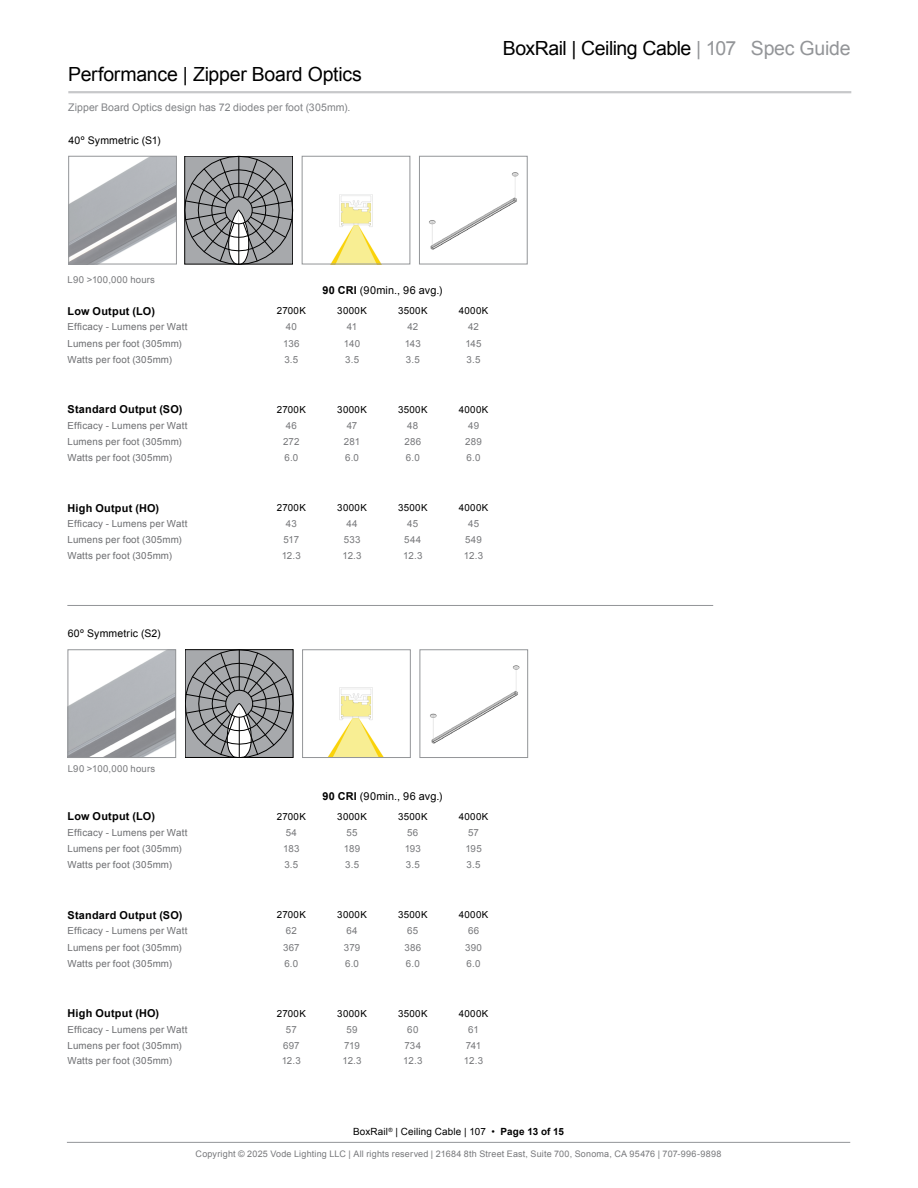
<style>
.page{position:relative;width:918px;height:1188px;background:#fff}
.page>*{position:absolute;margin:0;border:0;box-sizing:border-box;transform-origin:0 0}
.t1{font:19.5px "Arial";letter-spacing:-.015em;color:#000}
.t2{font:700 10.95px "Arial";letter-spacing:.02em;color:#000}
.t3{font:10.95px "Arial";letter-spacing:.015em;color:#000}
.t4{font:10.5px "Arial";letter-spacing:.005em;color:#808285}
.t5{font:10.5px "Arial";letter-spacing:.02em;color:#000}
.t6{font:9.9px "Arial";letter-spacing:.015em;color:#000}
.t7{font:9.75px "Arial";letter-spacing:.02em;color:#6d6e71}
.t8{font:9.75px "Arial";letter-spacing:.015em;color:#77787b}
.t9{font:9.75px "Arial";letter-spacing:.035em;color:#000}
.t10{font:9.45px "Arial";letter-spacing:.025em;color:#77787b}
.t11{font:9px "Arial";letter-spacing:.02em;color:#77787b}
.s1{color:#939598}
.s2{font-weight:700}
</style>
<div class="page">
<hr style="left:67px;top:1142px;width:783px;height:1px;background:#939598">
<hr style="left:67px;top:605px;width:646px;height:1px;background:#939598">
<img style="left:332px;top:194px;width:49px;height:68px">
<div style="left:302px;top:156px;width:108px;height:108px;border:1px solid #939598"></div>
<img style="left:71px;top:158px;width:104px;height:104px">
<div style="left:69px;top:156px;width:108px;height:108px;border:1px solid #939598"></div>
<svg style="left:185px;top:156px;width:108px;height:109px;background:#909294"></svg>
<hr style="left:239px;top:156px;width:1px;height:41px;background:#000">
<hr style="left:68px;top:91px;width:783px;height:2px;background:#c7c8ca">
<img style="left:429px;top:172px;width:90px;height:78px">
<div style="left:419px;top:156px;width:108px;height:108px;border:1px solid #939598"></div>
<img style="left:328px;top:687px;width:55px;height:69px">
<div style="left:302px;top:650px;width:108px;height:108px;border:1px solid #939598"></div>
<img style="left:70px;top:652px;width:104px;height:104px">
<div style="left:68px;top:650px;width:108px;height:108px;border:1px solid #939598"></div>
<svg style="left:185px;top:650px;width:108px;height:107px;background:#939597"></svg>
<hr style="left:239px;top:650px;width:1px;height:40px;background:#000">
<img style="left:430px;top:665px;width:90px;height:79px">
<div style="left:420px;top:650px;width:108px;height:108px;border:1px solid #939598"></div>
<h1 class="t1" style="left:68px;top:62px;width:295px">Performance | Zipper Board Optics</h1>
<p class="t4" style="left:68px;top:101px;width:284px">Zipper Board Optics design has 72 diodes per foot (305mm).</p>
<p class="t5" style="left:69px;top:133px;width:94px">40º Symmetric (S1)</p>
<h1 class="t1" style="left:503px;top:35px;width:349px">BoxRail | Ceiling Cable <span class="s1">| 107 Spec Guide</span></h1>
<p class="t10" style="left:68px;top:273px;width:89px">L90 &gt;100,000 hours</p>
<p class="t3" style="left:322px;top:283px;width:122px"><span class="s2">90 CRI</span> (90min., 96 avg.)</p>
<p class="t2" style="left:68px;top:304px;width:89px">Low Output (LO)</p>
<p class="t9" style="left:277px;top:304px;width:31px">2700K</p>
<p class="t9" style="left:337px;top:304px;width:31px">3000K</p>
<p class="t9" style="left:398px;top:304px;width:31px">3500K</p>
<p class="t9" style="left:459px;top:304px;width:31px">4000K</p>
<p class="t7" style="left:68px;top:321px;width:121px">Efficacy - Lumens per Watt</p>
<p class="t8" style="left:286px;top:321px;width:13px">40</p>
<p class="t8" style="left:347px;top:321px;width:12px">41</p>
<p class="t8" style="left:407px;top:321px;width:12px">42</p>
<p class="t8" style="left:468px;top:321px;width:12px">42</p>
<p class="t7" style="left:68px;top:337px;width:116px">Lumens per foot (305mm)</p>
<p class="t8" style="left:283px;top:337px;width:18px">136</p>
<p class="t8" style="left:344px;top:337px;width:18px">140</p>
<p class="t8" style="left:405px;top:337px;width:18px">143</p>
<p class="t8" style="left:465px;top:337px;width:18px">145</p>
<p class="t7" style="left:68px;top:353px;width:106px">Watts per foot (305mm)</p>
<p class="t8" style="left:284px;top:353px;width:15px">3.5</p>
<p class="t8" style="left:345px;top:353px;width:15px">3.5</p>
<p class="t8" style="left:406px;top:353px;width:15px">3.5</p>
<p class="t8" style="left:467px;top:353px;width:15px">3.5</p>
<p class="t2" style="left:68px;top:402px;width:116px">Standard Output (SO)</p>
<p class="t9" style="left:277px;top:403px;width:31px">2700K</p>
<p class="t9" style="left:337px;top:403px;width:31px">3000K</p>
<p class="t9" style="left:398px;top:403px;width:31px">3500K</p>
<p class="t9" style="left:459px;top:403px;width:31px">4000K</p>
<p class="t7" style="left:68px;top:419px;width:121px">Efficacy - Lumens per Watt</p>
<p class="t8" style="left:286px;top:419px;width:13px">46</p>
<p class="t8" style="left:347px;top:419px;width:12px">47</p>
<p class="t8" style="left:407px;top:419px;width:13px">48</p>
<p class="t8" style="left:468px;top:419px;width:13px">49</p>
<p class="t7" style="left:68px;top:435px;width:116px">Lumens per foot (305mm)</p>
<p class="t8" style="left:283px;top:435px;width:18px">272</p>
<p class="t8" style="left:344px;top:435px;width:18px">281</p>
<p class="t8" style="left:404px;top:435px;width:18px">286</p>
<p class="t8" style="left:465px;top:435px;width:18px">289</p>
<p class="t7" style="left:68px;top:452px;width:106px">Watts per foot (305mm)</p>
<p class="t8" style="left:284px;top:452px;width:15px">6.0</p>
<p class="t8" style="left:345px;top:452px;width:15px">6.0</p>
<p class="t8" style="left:406px;top:452px;width:15px">6.0</p>
<p class="t8" style="left:467px;top:452px;width:15px">6.0</p>
<p class="t2" style="left:68px;top:500px;width:93px">High Output (HO)</p>
<p class="t9" style="left:277px;top:501px;width:31px">2700K</p>
<p class="t9" style="left:337px;top:501px;width:31px">3000K</p>
<p class="t9" style="left:398px;top:501px;width:31px">3500K</p>
<p class="t9" style="left:459px;top:501px;width:31px">4000K</p>
<p class="t7" style="left:68px;top:517px;width:121px">Efficacy - Lumens per Watt</p>
<p class="t8" style="left:286px;top:517px;width:13px">43</p>
<p class="t8" style="left:346px;top:517px;width:13px">44</p>
<p class="t8" style="left:407px;top:517px;width:13px">45</p>
<p class="t8" style="left:468px;top:517px;width:13px">45</p>
<p class="t7" style="left:68px;top:533px;width:116px">Lumens per foot (305mm)</p>
<p class="t8" style="left:284px;top:533px;width:17px">517</p>
<p class="t8" style="left:344px;top:533px;width:18px">533</p>
<p class="t8" style="left:404px;top:533px;width:19px">544</p>
<p class="t8" style="left:465px;top:533px;width:18px">549</p>
<p class="t7" style="left:68px;top:549px;width:106px">Watts per foot (305mm)</p>
<p class="t8" style="left:282px;top:549px;width:21px">12.3</p>
<p class="t8" style="left:343px;top:549px;width:21px">12.3</p>
<p class="t8" style="left:403px;top:549px;width:21px">12.3</p>
<p class="t8" style="left:464px;top:549px;width:21px">12.3</p>
<p class="t5" style="left:68px;top:627px;width:94px">60º Symmetric (S2)</p>
<p class="t10" style="left:68px;top:762px;width:89px">L90 &gt;100,000 hours</p>
<p class="t3" style="left:322px;top:789px;width:122px"><span class="s2">90 CRI</span> (90min., 96 avg.)</p>
<p class="t2" style="left:68px;top:809px;width:89px">Low Output (LO)</p>
<p class="t9" style="left:277px;top:810px;width:31px">2700K</p>
<p class="t9" style="left:337px;top:810px;width:31px">3000K</p>
<p class="t9" style="left:398px;top:810px;width:31px">3500K</p>
<p class="t9" style="left:459px;top:810px;width:31px">4000K</p>
<p class="t7" style="left:68px;top:826px;width:121px">Efficacy - Lumens per Watt</p>
<p class="t8" style="left:286px;top:826px;width:13px">54</p>
<p class="t8" style="left:347px;top:826px;width:13px">55</p>
<p class="t8" style="left:407px;top:826px;width:13px">56</p>
<p class="t8" style="left:468px;top:826px;width:12px">57</p>
<p class="t7" style="left:68px;top:842px;width:116px">Lumens per foot (305mm)</p>
<p class="t8" style="left:283px;top:842px;width:18px">183</p>
<p class="t8" style="left:344px;top:842px;width:18px">189</p>
<p class="t8" style="left:405px;top:842px;width:18px">193</p>
<p class="t8" style="left:465px;top:842px;width:18px">195</p>
<p class="t7" style="left:68px;top:858px;width:106px">Watts per foot (305mm)</p>
<p class="t8" style="left:284px;top:858px;width:15px">3.5</p>
<p class="t8" style="left:345px;top:858px;width:15px">3.5</p>
<p class="t8" style="left:406px;top:858px;width:15px">3.5</p>
<p class="t8" style="left:467px;top:858px;width:15px">3.5</p>
<p class="t2" style="left:68px;top:908px;width:116px">Standard Output (SO)</p>
<p class="t9" style="left:277px;top:908px;width:31px">2700K</p>
<p class="t9" style="left:337px;top:908px;width:31px">3000K</p>
<p class="t9" style="left:398px;top:908px;width:31px">3500K</p>
<p class="t9" style="left:459px;top:908px;width:31px">4000K</p>
<p class="t7" style="left:68px;top:925px;width:121px">Efficacy - Lumens per Watt</p>
<p class="t8" style="left:286px;top:925px;width:13px">62</p>
<p class="t8" style="left:346px;top:925px;width:13px">64</p>
<p class="t8" style="left:407px;top:925px;width:13px">65</p>
<p class="t8" style="left:468px;top:925px;width:13px">66</p>
<p class="t7" style="left:68px;top:941px;width:116px">Lumens per foot (305mm)</p>
<p class="t8" style="left:283px;top:941px;width:18px">367</p>
<p class="t8" style="left:344px;top:941px;width:18px">379</p>
<p class="t8" style="left:404px;top:941px;width:18px">386</p>
<p class="t8" style="left:465px;top:941px;width:18px">390</p>
<p class="t7" style="left:68px;top:957px;width:106px">Watts per foot (305mm)</p>
<p class="t8" style="left:284px;top:957px;width:15px">6.0</p>
<p class="t8" style="left:345px;top:957px;width:15px">6.0</p>
<p class="t8" style="left:406px;top:957px;width:15px">6.0</p>
<p class="t8" style="left:467px;top:957px;width:15px">6.0</p>
<p class="t2" style="left:68px;top:1006px;width:93px">High Output (HO)</p>
<p class="t9" style="left:277px;top:1007px;width:31px">2700K</p>
<p class="t9" style="left:337px;top:1007px;width:31px">3000K</p>
<p class="t9" style="left:398px;top:1007px;width:31px">3500K</p>
<p class="t9" style="left:459px;top:1007px;width:31px">4000K</p>
<p class="t7" style="left:68px;top:1023px;width:121px">Efficacy - Lumens per Watt</p>
<p class="t8" style="left:286px;top:1023px;width:12px">57</p>
<p class="t8" style="left:347px;top:1023px;width:13px">59</p>
<p class="t8" style="left:407px;top:1023px;width:13px">60</p>
<p class="t8" style="left:468px;top:1023px;width:12px">61</p>
<p class="t7" style="left:68px;top:1039px;width:116px">Lumens per foot (305mm)</p>
<p class="t8" style="left:283px;top:1039px;width:18px">697</p>
<p class="t8" style="left:344px;top:1039px;width:17px">719</p>
<p class="t8" style="left:404px;top:1039px;width:18px">734</p>
<p class="t8" style="left:466px;top:1039px;width:17px">741</p>
<p class="t7" style="left:68px;top:1055px;width:106px">Watts per foot (305mm)</p>
<p class="t8" style="left:282px;top:1055px;width:21px">12.3</p>
<p class="t8" style="left:343px;top:1055px;width:21px">12.3</p>
<p class="t8" style="left:403px;top:1055px;width:21px">12.3</p>
<p class="t8" style="left:464px;top:1055px;width:21px">12.3</p>
<p class="t6" style="left:353px;top:1125px;width:213px">BoxRail<sup>®</sup> | Ceiling Cable | 107 • <span class="s2">Page 13 of 15</span></p>
<p class="t11" style="left:196px;top:1148px;width:527px">Copyright © 2025 Vode Lighting LLC | All rights reserved | 21684 8th Street East, Suite 700, Sonoma, CA 95476 | 707-996-9898</p>
</div>
